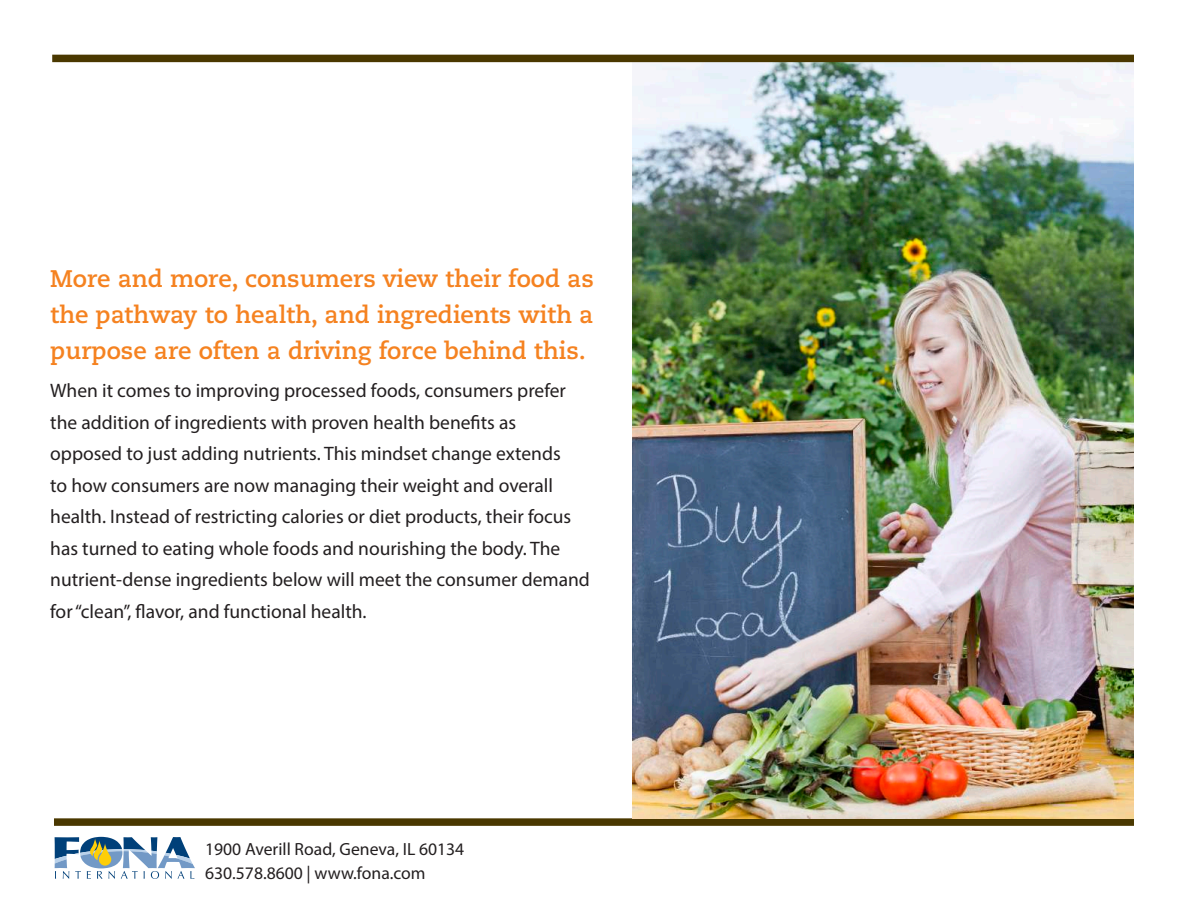
<style>
.page{position:relative;width:1188px;height:918px;background:#fff}
.page>*{position:absolute;margin:0;border:0;box-sizing:border-box;transform-origin:0 0}
.t1{font:700 24px/36px "Caecilia LT Std";color:#f58220;text-align:justify}
.t2{font:19.5px/31.5px "Myriad Pro";color:#231f20}
.t3{font:17.7px/24.3px "Myriad Pro";color:#231f20}
</style>
<div class="page">
<div style="left:54px;top:818px;width:1080px;height:8px;background:#4a3800"></div>
<svg style="left:55px;top:837px;width:140px;height:42px"></svg>
<img style="left:632px;top:62px;width:502px;height:756px">
<div style="left:52px;top:55px;width:1082px;height:7px;background:#4a3800"></div>
<p class="t1" style="left:50px;top:261px;width:545px">More and more, consumers view their food as the pathway to health, and ingredients with a purpose are often a driving force behind this.</p>
<p class="t2" style="left:50px;top:375px;width:541px">When it comes to improving processed foods, consumers prefer the addition of ingredients with proven health benefits as opposed to just adding nutrients. This mindset change extends<br>to how consumers are now managing their weight and overall health. Instead of restricting calories or diet products, their focus has turned to eating whole foods and nourishing the body. The nutrient-dense ingredients below will meet the consumer demand for “clean”, flavor, and functional health.</p>
<p class="t3" style="left:205px;top:836px;width:261px">1900 Averill Road, Geneva, IL 60134<br>630.578.8600 | www.fona.com</p>
</div>
